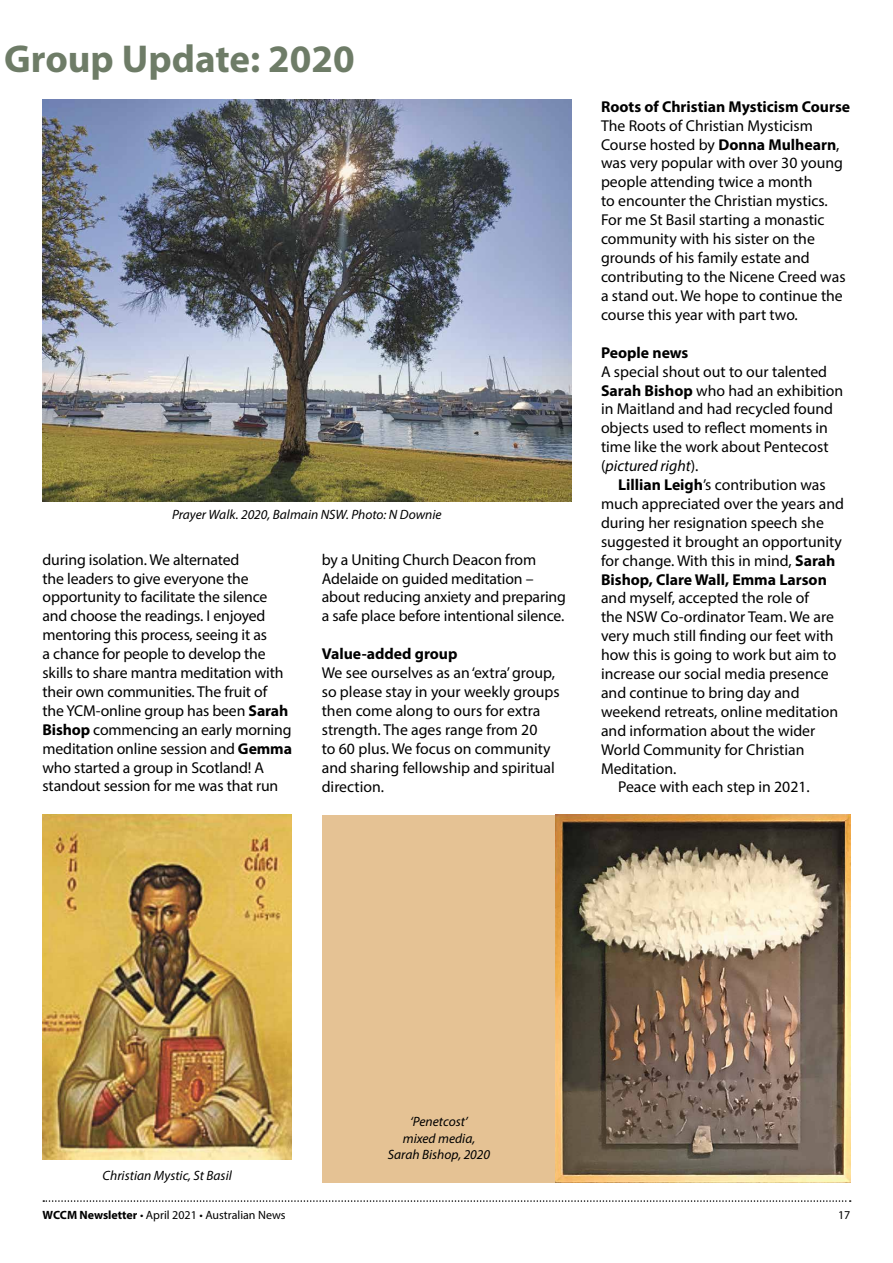
<style>
.page{position:relative;width:893px;height:1263px;background:#fff}
.page>*{position:absolute;margin:0;border:0;box-sizing:border-box;transform-origin:0 0}
.t1{font:700 39px "Myriad Pro";color:#6e7c67}
.t2{font:15.75px/18.9px "Myriad Pro";color:#000}
.t3{font:700 15.75px "Myriad Pro";color:#000}
.t4{font:italic 13.5px/16.2px "Myriad Pro";color:#000;text-align:center}
.t5{font:12px "Myriad Pro";color:#000}
.s1{font-weight:700}
.s2{font-style:italic}
</style>
<div class="page">
<svg style="left:43px;top:1200px;width:808px;height:2px"></svg>
<img style="left:43px;top:100px;width:528px;height:402px">
<img style="left:43px;top:815px;width:249px;height:344px">
<div style="left:322px;top:815px;width:528px;height:368px;background:#e5c294"></div>
<img style="left:556px;top:815px;width:294px;height:368px">
<h1 class="t1" style="left:4px;top:33px;width:352px">Group Update: 2020</h1>
<p class="t4" style="left:172px;top:506px;width:271px">Prayer Walk. 2020, Balmain NSW. Photo: N Downie</p>
<p class="t2" style="left:43px;top:550px;width:251px">during isolation. We alternated<br>the leaders to give everyone the opportunity to facilitate the silence and choose the readings. I enjoyed mentoring this process, seeing it as<br>a chance for people to develop the skills to share mantra meditation with their own communities. The fruit of the YCM-online group has been <span class="s1">Sarah Bishop</span> commencing an early morning meditation online session and <span class="s1">Gemma </span>who started a group in Scotland! A standout session for me was that run</p>
<p class="t2" style="left:322px;top:550px;width:246px">by a Uniting Church Deacon from Adelaide on guided meditation – about reducing anxiety and preparing a safe place before intentional silence.</p>
<p class="t3" style="left:322px;top:644px;width:137px">Value-added group</p>
<p class="t2" style="left:322px;top:663px;width:239px">We see ourselves as an ‘extra’ group, so please stay in your weekly groups then come along to ours for extra strength. The ages range from 20<br>to 60 plus. We focus on community and sharing fellowship and spiritual direction.</p>
<p class="t3" style="left:601px;top:96px;width:251px">Roots of Christian Mysticism Course</p>
<p class="t2" style="left:601px;top:116px;width:246px">The Roots of Christian Mysticism Course hosted by <span class="s1">Donna Mulhearn</span>, was very popular with over 30 young people attending twice a month<br>to encounter the Christian mystics.<br>For me St Basil starting a monastic community with his sister on the grounds of his family estate and contributing to the Nicene Creed was a stand out. We hope to continue the course this year with part two.</p>
<p class="t3" style="left:601px;top:342px;width:89px">People news</p>
<p class="t2" style="left:601px;top:362px;width:244px">A special shout out to our talented<br><span class="s1">Sarah Bishop</span> who had an exhibition in Maitland and had recycled found objects used to reflect moments in time like the work about Pentecost (<span class="s2">pictured right</span>).</p>
<p class="t2" style="left:601px;top:475px;width:245px;text-indent:17px"><span class="s1">Lillian Leigh</span>’s contribution was much appreciated over the years and during her resignation speech she suggested it brought an opportunity for change. With this in mind, <span class="s1">Sarah Bishop, Clare Wall, Emma Larson</span></p>
<p class="t2" style="left:601px;top:588px;width:209px">and myself, accepted the role of</p>
<p class="t2" style="left:601px;top:607px;width:234px">the NSW Co-ordinator Team. We are</p>
<p class="t2" style="left:601px;top:626px;width:234px">very much still finding our feet with</p>
<p class="t2" style="left:601px;top:645px;width:237px">how this is going to work but aim to</p>
<p class="t2" style="left:601px;top:664px;width:229px">increase our social media presence</p>
<p class="t2" style="left:601px;top:683px;width:200px">and continue to bring day and</p>
<p class="t2" style="left:601px;top:702px;width:239px">weekend retreats, online meditation</p>
<p class="t2" style="left:601px;top:721px;width:216px">and information about the wider</p>
<p class="t2" style="left:601px;top:740px;width:205px">World Community for Christian</p>
<p class="t2" style="left:601px;top:758px;width:77px">Meditation.</p>
<p class="t2" style="left:618px;top:777px;width:193px">Peace with each step in 2021.</p>
<p class="t4" style="left:103px;top:1167px;width:131px">Christian Mystic, St Basil</p>
<p class="t4" style="left:388px;top:1113px;width:104px">‘Penetcost’<br>mixed media,<br>Sarah Bishop, 2020</p>
<p class="t5" style="left:43px;top:1207px;width:245px"><span class="s1">WCCM Newsletter</span> • April 2021 • Australian News</p>
<p class="t5" style="left:838px;top:1207px;width:14px">17</p>
</div>
